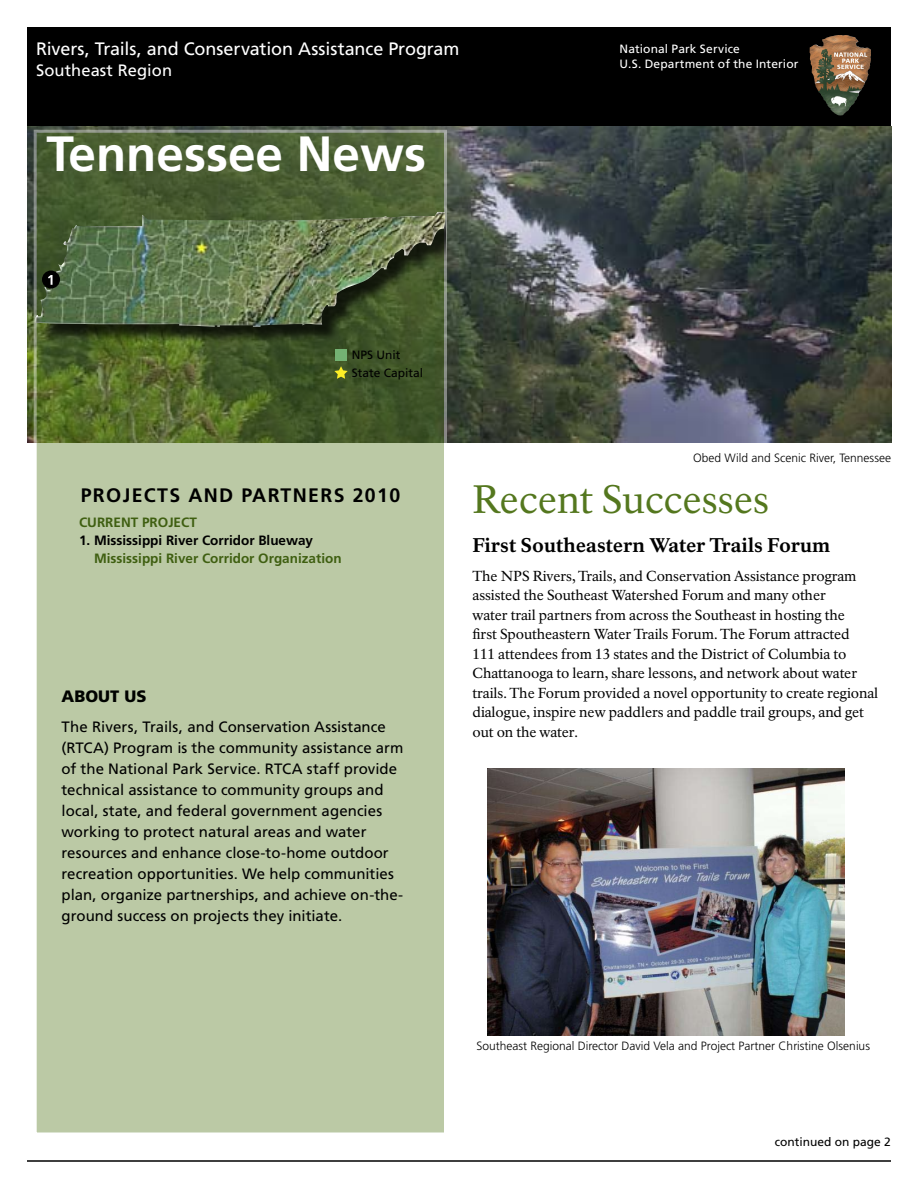
<style>
.page{position:relative;width:918px;height:1188px;background:#fff}
.page>*{position:absolute;margin:0;border:0;box-sizing:border-box;transform-origin:0 0}
.t1{font:700 49.5px "Frutiger LT Std";color:#fff}
.t2{font:39px "NPS Rawlinson OT";color:#54771e}
.t3{font:800 19.5px "NPS Rawlinson OT";letter-spacing:-.005em;color:#000}
.t4{font:700 19.5px "Frutiger LT Std";letter-spacing:.07em;color:#000}
.t5{font:18px "Frutiger LT Std";letter-spacing:-.005em;color:#fff}
.t6{font:16.5px "Frutiger LT Std";letter-spacing:.005em;color:#fff}
.t7{font:900 16.5px "Frutiger LT Std";color:#000200}
.t8{font:15px/21px "Frutiger LT Std";letter-spacing:.005em;color:#000}
.t9{font:14.25px/19.5px "NPS Rawlinson OT";letter-spacing:-.005em;color:#000}
.t10{font:700 13.5px "Frutiger LT Std";color:#3f5f11}
.t11{font:700 13.5px "Frutiger LT Std";color:#000}
.t12{font:300 12px "Frutiger LT Std";color:#000}
.t13{font:12px/15px "Frutiger LT Std";letter-spacing:.01em;color:#fff}
.t14{font:12px/18px "Frutiger LT Std";color:#000}
</style>
<div class="page">
<div style="left:27px;top:27px;width:864px;height:99px;background:#000"></div>
<img style="left:811px;top:36px;width:41px;height:78px">
<div style="left:808px;top:33px;width:64px;height:84px;border:2px solid #000"></div>
<hr style="left:27px;top:1160px;width:864px;height:2px;background:#000">
<img style="left:27px;top:126px;width:864px;height:316px">
<svg style="left:34px;top:130px;width:413px;height:1003px;background:#a5b48e"></svg>
<div style="left:335px;top:349px;width:12px;height:12px;background:#74b273"></div>
<svg style="left:334px;top:366px;width:14px;height:13px"></svg>
<div style="left:37px;top:214px;width:409px;height:131px;background:#000;opacity:.75"></div>
<img style="left:35px;top:212px;width:411px;height:115px">
<div style="left:42px;top:271px;width:18px;height:18px;background:#000;border-radius:50%"></div>
<svg style="left:48px;top:275px;width:5px;height:10px"></svg>
<img style="left:488px;top:768px;width:356px;height:268px">
<p class="t5" style="left:36px;top:38px;width:425px">Rivers, Trails, and Conservation Assistance Program</p>
<p class="t6" style="left:36px;top:61px;width:138px">Southeast Region</p>
<h1 class="t1" style="left:46px;top:124px;width:381px">Tennessee News</h1>
<p class="t13" style="left:620px;top:41px;width:181px">National Park Service<br>U.S. Department of the Interior</p>
<p class="t14" style="left:352px;top:346px;width:73px">NPS Unit<br>State Capital</p>
<h3 class="t4" style="left:81px;top:484px;width:321px">Projects and Partners 2010</h3>
<p class="t10" style="left:79px;top:515px;width:10px">CURR</p>
<p class="t10" style="left:114px;top:515px;width:37px">ENT PROJ</p>
<p class="t10" style="left:174px;top:515px;width:17px">ECT</p>
<p class="t11" style="left:79px;top:533px;width:236px">1. M ississippi River Corridor Blueway</p>
<p class="t10" style="left:94px;top:551px;width:249px">M ississippi River Corridor Organization</p>
<p class="t7" style="left:62px;top:686px;width:86px">ABOUT US</p>
<p class="t8" style="left:62px;top:716px;width:343px">The Rivers, Trails, and Conservation Assistance (RTCA) Program is the community assistance arm of the National Park Service. RTCA staff provide technical assistance to community groups and local, state, and federal government agencies working to protect natural areas and water resources and enhance close-to-home outdoor recreation opportunities. We help communities plan, organize partnerships, and achieve on-the&shy;ground success on projects they initiate.</p>
<p class="t12" style="left:693px;top:451px;width:199px">Obed Wild and Scenic River, Tennessee</p>
<h2 class="t2" style="left:472px;top:476px;width:298px">Recent Successes</h2>
<h3 class="t3" style="left:472px;top:534px;width:359px">First Southeastern Water Trails Forum</h3>
<p class="t9" style="left:472px;top:566px;width:407px">The NPS Rivers, Trails, and Conservation Assistance program assisted the Southeast Watershed Forum and many other<br>water trail partners from across the Southeast in hosting the<br>first Spoutheastern Water Trails Forum. The Forum attracted<br>111 attendees from 13 states and the District of Columbia to Chattanooga to learn, share lessons, and network about water trails. The Forum provided a novel opportunity to create regional dialogue, inspire new paddlers and paddle trail groups, and get out on the water.</p>
<p class="t12" style="left:476px;top:1039px;width:395px">Southeast Regional Director David Vela and Project Partner Christine Olsenius</p>
<p class="t14" style="left:775px;top:1133px;width:118px">continued on page 2</p>
</div>
